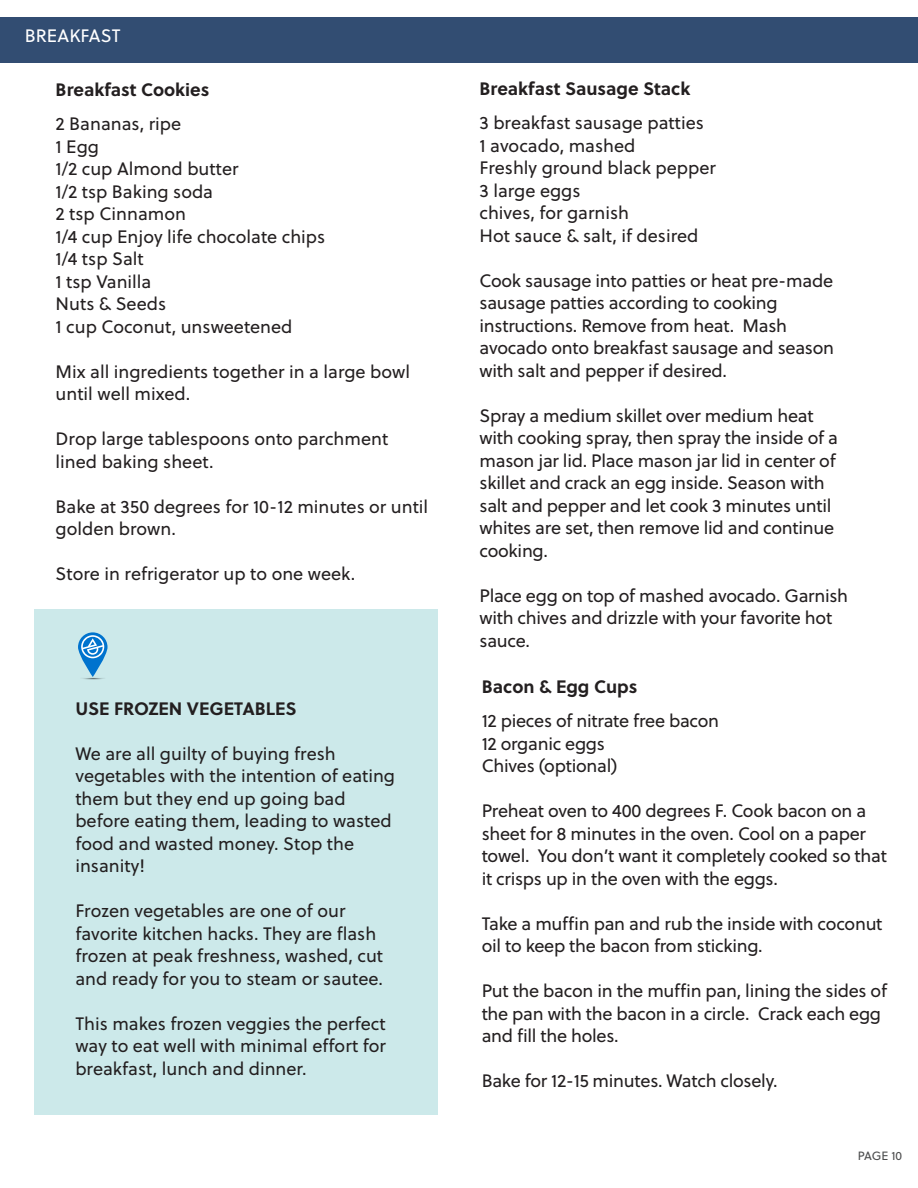
<style>
.page{position:relative;width:918px;height:1188px;background:#fff}
.page>*{position:absolute;margin:0;border:0;box-sizing:border-box;transform-origin:0 0}
.t1{font:18px/22.5px "Soleil";letter-spacing:-.015em;color:#231f20}
.t2{font:700 18px "Soleil";color:#231f20}
.t3{font:18px "Soleil";color:#fff}
.t4{font:12px "Soleil";letter-spacing:-.01em;color:#4b4c4d}
</style>
<div class="page">
<div style="left:0;top:17px;width:918px;height:45px;background:#324d72"></div>
<div style="left:35px;top:609px;width:403px;height:506px;background:#cce9ea"></div>
<svg style="left:78px;top:632px;width:30px;height:45px"></svg>
<svg style="left:83px;top:678px;width:21px;height:2px"></svg>
<svg style="left:81px;top:635px;width:23px;height:23px"></svg>
<p class="t3" style="left:25px;top:22px;width:97px">BREAKFAST</p>
<p class="t2" style="left:56px;top:75px;width:155px">Breakfast Cookies</p>
<p class="t1" style="left:56px;top:112px;width:127px">2 Bananas, ripe</p>
<p class="t1" style="left:56px;top:135px;width:45px">1 Egg</p>
<p class="t1" style="left:56px;top:157px;width:184px">1/2 cup Almond butter</p>
<p class="t1" style="left:56px;top:180px;width:159px">1/2 tsp Baking soda</p>
<p class="t1" style="left:56px;top:202px;width:132px">2 tsp Cinnamon</p>
<p class="t1" style="left:56px;top:225px;width:271px">1/4 cup Enjoy life chocolate chips</p>
<p class="t1" style="left:56px;top:247px;width:90px">1/4 tsp Salt</p>
<p class="t1" style="left:56px;top:270px;width:97px">1 tsp Vanilla</p>
<p class="t1" style="left:56px;top:292px;width:112px">Nuts &amp; Seeds</p>
<p class="t1" style="left:56px;top:315px;width:238px">1 cup Coconut, unsweetened</p>
<p class="t1" style="left:56px;top:360px;width:356px">Mix all ingredients together in a large bowl until well mixed.</p>
<p class="t1" style="left:56px;top:427px;width:334px">Drop large tablespoons onto parchment lined baking sheet.</p>
<p class="t1" style="left:56px;top:495px;width:374px">Bake at 350 degrees for 10-12 minutes or until golden brown.</p>
<p class="t1" style="left:56px;top:562px;width:301px">Store in refrigerator up to one week.</p>
<p class="t2" style="left:75px;top:694px;width:223px">USE FROZEN VEGETABLES</p>
<p class="t1" style="left:75px;top:742px;width:321px">We are all guilty of buying fresh vegetables with the intention of eating them but they end up going bad before eating them, leading to wasted food and wasted money. Stop the insanity!</p>
<p class="t1" style="left:75px;top:899px;width:272px">Frozen vegetables are one of our</p>
<p class="t1" style="left:75px;top:922px;width:309px">favorite kitchen hacks. They are flash frozen at peak freshness, washed, cut and ready for you to steam or sautee.</p>
<p class="t1" style="left:75px;top:1012px;width:312px;text-align:justify">This makes frozen veggies the perfect way to eat well with minimal effort for breakfast, lunch and dinner.</p>
<p class="t2" style="left:480px;top:74px;width:212px">Breakfast Sausage Stack</p>
<p class="t1" style="left:480px;top:111px;width:226px">3 breakfast sausage patties</p>
<p class="t1" style="left:480px;top:133px;width:157px">1 avocado, mashed</p>
<p class="t1" style="left:480px;top:156px;width:238px">Freshly ground black pepper</p>
<p class="t1" style="left:480px;top:178px;width:103px">3 large eggs</p>
<p class="t1" style="left:480px;top:201px;width:151px">chives, for garnish</p>
<p class="t1" style="left:480px;top:223px;width:221px">Hot sauce &amp; salt, if desired</p>
<p class="t1" style="left:480px;top:268px;width:355px">Cook sausage into patties or heat pre-made sausage patties according to cooking</p>
<p class="t1" style="left:480px;top:313px;width:356px">instructions. Remove from heat. Mash avocado onto breakfast sausage and season with salt and pepper if desired.</p>
<p class="t1" style="left:480px;top:403px;width:360px">Spray a medium skillet over medium heat with cooking spray, then spray the inside of a mason jar lid. Place mason jar lid in center of skillet and crack an egg inside. Season with salt and pepper and let cook 3 minutes until whites are set, then remove lid and continue cooking.</p>
<p class="t1" style="left:480px;top:583px;width:370px">Place egg on top of mashed avocado. Garnish with chives and drizzle with your favorite hot sauce.</p>
<p class="t2" style="left:482px;top:673px;width:157px">Bacon &amp; Egg Cups</p>
<p class="t1" style="left:482px;top:709px;width:239px">12 pieces of nitrate free bacon</p>
<p class="t1" style="left:482px;top:732px;width:125px">12 organic eggs</p>
<p class="t1" style="left:482px;top:754px;width:137px">Chives (optional)</p>
<p class="t1" style="left:482px;top:799px;width:407px">Preheat oven to 400 degrees F. Cook bacon on a sheet for 8 minutes in the oven. Cool on a paper towel. You don’t want it completely cooked so that it crisps up in the oven with the eggs.</p>
<p class="t1" style="left:482px;top:912px;width:402px">Take a muffin pan and rub the inside with coconut oil to keep the bacon from sticking.</p>
<p class="t1" style="left:482px;top:979px;width:407px">Put the bacon in the muffin pan, lining the sides of the pan with the bacon in a circle. Crack each egg and fill the holes.</p>
<p class="t1" style="left:482px;top:1069px;width:297px">Bake for 12-15 minutes. Watch closely.</p>
<p class="t4" style="left:858px;top:1147px;width:46px">PAGE 10</p>
</div>
